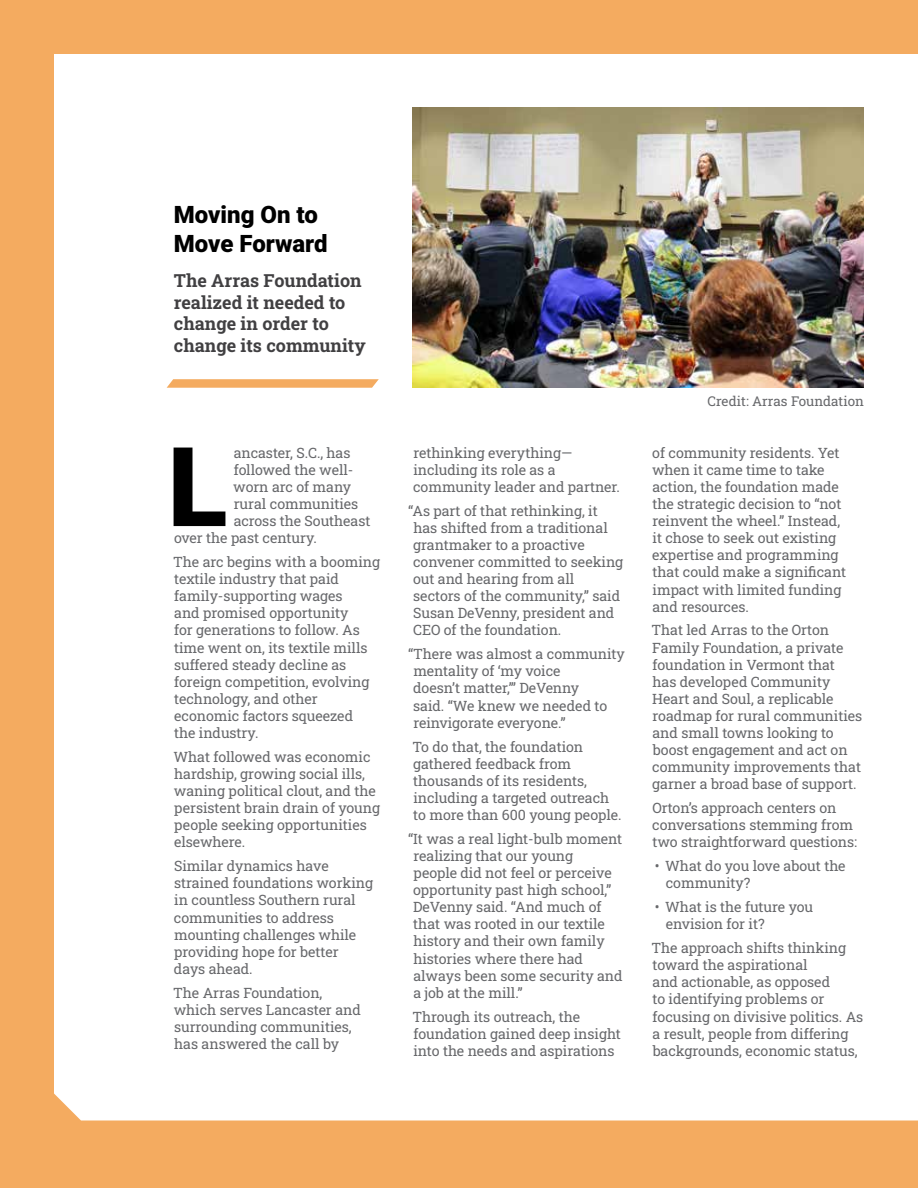
<style>
.page{position:relative;width:918px;height:1188px;background:#f4ab60}
.page>*{position:absolute;margin:0;border:0;box-sizing:border-box;transform-origin:0 0}
.t1{font:900 110.4px "Roboto";color:#000}
.t2{font:900 24px/28.8px "Roboto";color:#000}
.t3{font:18px/21.6px "Roboto Slab";color:#414042}
.t4{font:14.25px/17.1px "Roboto Slab";letter-spacing:-.005em;color:#67686b}
.t5{font:13.5px "Roboto Slab";color:#67686b}
</style>
<div class="page">
<div style="left:54px;top:54px;width:864px;height:1066px;background:#fff"></div>
<img style="left:413px;top:108px;width:451px;height:280px">
<svg style="left:167px;top:379px;width:212px;height:9px"></svg>
<h2 class="t2" style="left:174px;top:199px;width:155px">Moving On to<br>Move Forward</h2>
<p class="t3" style="left:174px;top:269px;width:193px">The Arras Foundation realized it needed to change in order to change its community</p>
<h1 class="t1" style="left:168px;top:409px;width:61px">L</h1>
<p class="t4" style="left:234px;top:444px;width:118px">ancaster, S.C., has</p>
<p class="t4" style="left:234px;top:461px;width:121px">followed the well-</p>
<p class="t4" style="left:233px;top:478px;width:119px">worn arc of many</p>
<p class="t4" style="left:234px;top:495px;width:126px">rural communities</p>
<p class="t4" style="left:234px;top:512px;width:138px">across the Southeast</p>
<p class="t4" style="left:174px;top:529px;width:144px">over the past century.</p>
<p class="t4" style="left:173px;top:553px;width:209px">The arc begins with a booming textile industry that paid family-supporting wages<br>and promised opportunity<br>for generations to follow. As time went on, its textile mills suffered steady decline as foreign competition, evolving technology, and other economic factors squeezed<br>the industry.</p>
<p class="t4" style="left:173px;top:748px;width:208px">What followed was economic hardship, growing social ills, waning political clout, and the persistent brain drain of young people seeking opportunities elsewhere.</p>
<p class="t4" style="left:174px;top:857px;width:201px">Similar dynamics have strained foundations working in countless Southern rural communities to address mounting challenges while providing hope for better days ahead.</p>
<p class="t4" style="left:173px;top:984px;width:189px">The Arras Foundation, which serves Lancaster and surrounding communities, has answered the call by</p>
<p class="t4" style="left:413px;top:444px;width:208px">rethinking everything— including its role as a community leader and partner.</p>
<p class="t4" style="left:413px;top:502px;width:212px;text-indent:-5px">“As part of that rethinking, it has shifted from a traditional grantmaker to a proactive convener committed to seeking out and hearing from all sectors of the community,” said<br>Susan DeVenny, president and<br>CEO of the foundation.</p>
<p class="t4" style="left:413px;top:645px;width:213px;text-indent:-5px">“There was almost a community mentality of ‘my voice<br>doesn’t matter,’” DeVenny<br>said. “We knew we needed to reinvigorate everyone.”</p>
<p class="t4" style="left:412px;top:737px;width:211px">To do that, the foundation gathered feedback from thousands of its residents, including a targeted outreach to more than 600 young people.</p>
<p class="t4" style="left:413px;top:830px;width:211px;text-indent:-5px">“It was a real light-bulb moment realizing that our young<br>people did not feel or perceive opportunity past high school,”<br>DeVenny said. “And much of that was rooted in our textile history and their own family histories where there had always been some security and a job at the mill.”</p>
<p class="t4" style="left:412px;top:1007px;width:210px">Through its outreach, the foundation gained deep insight into the needs and aspirations</p>
<p class="t5" style="left:708px;top:392px;width:158px">Credit: Arras Foundation</p>
<p class="t4" style="left:652px;top:444px;width:196px">of community residents. Yet when it came time to take action, the foundation made the strategic decision to “not reinvent the wheel.” Instead, it chose to seek out existing expertise and programming that could make a significant impact with limited funding and resources.</p>
<p class="t4" style="left:652px;top:621px;width:212px">That led Arras to the Orton<br>Family Foundation, a private foundation in Vermont that<br>has developed Community<br>Heart and Soul, a replicable roadmap for rural communities and small towns looking to boost engagement and act on community improvements that garner a broad base of support.</p>
<p class="t4" style="left:652px;top:799px;width:206px">Orton’s approach centers on conversations stemming from two straightforward questions:</p>
<p class="t4" style="left:666px;top:857px;width:181px;text-indent:-11px">• What do you love about the community?</p>
<p class="t4" style="left:666px;top:898px;width:149px;text-indent:-11px">• What is the future you envision for it?</p>
<p class="t4" style="left:652px;top:939px;width:213px">The approach shifts thinking toward the aspirational<br>and actionable, as opposed<br>to identifying problems or focusing on divisive politics. As a result, people from differing backgrounds, economic status,</p>
</div>
